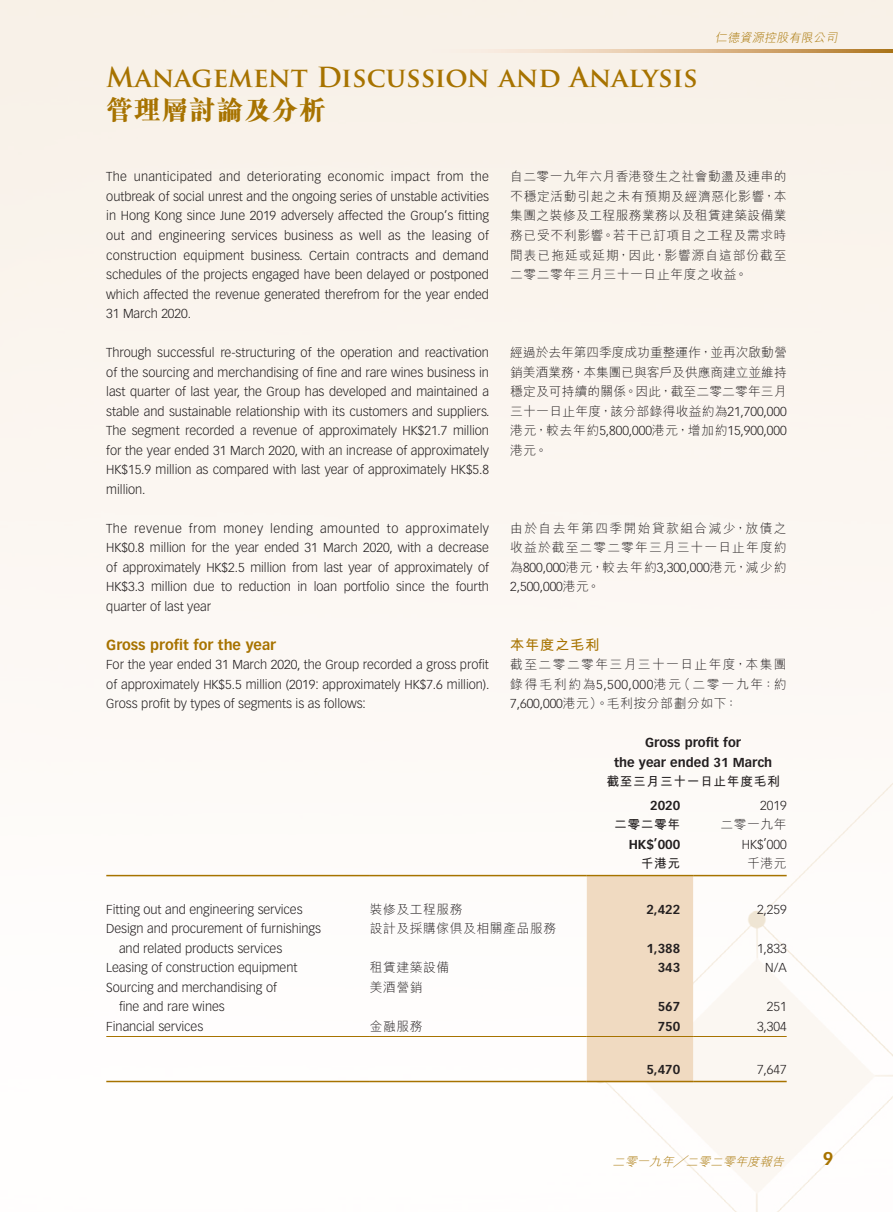
<style>
.page{position:relative;width:893px;height:1212px;background:#fff}
.page>*{position:absolute;margin:0;border:0;box-sizing:border-box;transform-origin:0 0}
.t1{font:700 27px "Trajan Pro";color:#a77300}
.t2{font:800 27px "M Sung HK";letter-spacing:.02em;color:#a77300}
.t3{font:700 18px "Vectora LT Std";color:#a77300}
.Heading_2{font:700 14.25px "Vectora LT Std";color:#a77300}
.C_Heading_2{font:700 14.25px "M Hei HK";letter-spacing:.05em;color:#a77300}
.Body_Text{font:300 12.75px/19.5px "Vectora LT Std";letter-spacing:-.005em;color:#231f20;text-align:justify}
.C_Body_Text{font:300 12.75px/19.5px "M Hei HK";letter-spacing:.075em;color:#231f20;text-align:justify}
.Body_Text-2{font:700 12.75px "Vectora LT Std";color:#231f20}
.Body_Text-3{font:300 12.75px "M Hei HK";letter-spacing:.045em;color:#231f20}
.Body_Text-4{font:700 12.75px "M Hei HK";letter-spacing:.05em;color:#231f20}
.t4{font:italic 300 12px "M Hei HK";color:#a77300}
.s1{font-family:"Vectora LT Std"}
</style>
<div class="page">
<img style="left:0;top:0;width:893px;height:1212px">
<svg style="left:426px;top:50px;width:467px;height:3px"></svg>
<div style="left:587px;top:876px;width:106px;height:205px;background:#f0dac1"></div>
<hr style="left:106px;top:875px;width:264px;height:1px;background:#a77300">
<hr style="left:370px;top:875px;width:217px;height:1px;background:#a77300">
<hr style="left:587px;top:875px;width:106px;height:1px;background:#a77300">
<hr style="left:693px;top:875px;width:94px;height:1px;background:#a77300">
<hr style="left:106px;top:1036px;width:264px;height:1px;background:#a77300">
<hr style="left:370px;top:1036px;width:217px;height:1px;background:#a77300">
<hr style="left:587px;top:1036px;width:106px;height:1px;background:#a77300">
<hr style="left:693px;top:1036px;width:94px;height:1px;background:#a77300">
<hr style="left:106px;top:1081px;width:264px;height:1px;background:#a77300">
<hr style="left:370px;top:1081px;width:217px;height:1px;background:#a77300">
<hr style="left:587px;top:1081px;width:106px;height:1px;background:#a77300">
<hr style="left:693px;top:1081px;width:94px;height:1px;background:#a77300">
<h1 class="t1" style="left:106px;top:61px;width:593px">Management Discussion and Analysis</h1>
<h1 class="t2" style="left:106px;top:97px;width:221px">管理層討論及分析</h1>
<p class="t4" style="left:715px;top:31px;width:126px">仁德資源控股有限公司</p>
<p class="Body_Text" style="left:106px;top:167px;width:384px">The unanticipated and deteriorating economic impact from the outbreak of social unrest and the ongoing series of unstable activities in Hong Kong since June 2019 adversely affected the Group’s fitting out and engineering services business as well as the leasing of construction equipment business. Certain contracts and demand schedules of the projects engaged have been delayed or postponed which affected the revenue generated therefrom for the year ended 31 March 2020.</p>
<p class="Body_Text" style="left:106px;top:343px;width:385px">Through successful re-structuring of the operation and reactivation of the sourcing and merchandising of fine and rare wines business in last quarter of last year, the Group has developed and maintained a stable and sustainable relationship with its customers and suppliers.<br>The segment recorded a revenue of approximately HK$21.7 million for the year ended 31 March 2020, with an increase of approximately HK$15.9 million as compared with last year of approximately HK$5.8 million.</p>
<p class="Body_Text" style="left:106px;top:518px;width:384px">The revenue from money lending amounted to approximately HK$0.8 million for the year ended 31 March 2020, with a decrease of approximately HK$2.5 million from last year of approximately of HK$3.3 million due to reduction in loan portfolio since the fourth quarter of last year</p>
<p class="Heading_2" style="left:106px;top:636px;width:171px">Gross profit for the year</p>
<p class="Body_Text" style="left:106px;top:655px;width:385px">For the year ended 31 March 2020, the Group recorded a gross profit of approximately HK$5.5 million (2019: approximately HK$7.6 million).<br>Gross profit by types of segments is as follows:</p>
<p class="C_Body_Text" style="left:510px;top:167px;width:278px">自二零一九年六月香港發生之社會動盪及連串的不穩定活動引起之未有預期及經濟惡化影響，本集團之裝修及工程服務業務以及租賃建築設備業務已受不利影響。若干已訂項目之工程及需求時間表已拖延或延期，因此，影響源自這部份截至二零二零年三月三十一日止年度之收益。</p>
<p class="C_Body_Text" style="left:510px;top:342px;width:278px">經過於去年第四季度成功重整運作，並再次啟動營銷美酒業務，本集團已與客戶及供應商建立並維持穩定及可持續的關係。因此，截至二零二零年三月三十一日止年度，該分部錄得收益約為<span class="s1">21,700,000</span>港元，較去年約<span class="s1">5,800,000</span>港元，增加約<span class="s1">15,900,000</span>港元。</p>
<p class="C_Body_Text" style="left:510px;top:518px;width:278px">由於自去年第四季開始貸款組合減少，放債之收益於截至二零二零年三月三十一日止年度約為<span class="s1">800,000</span>港元，較去年約<span class="s1">3,300,000</span>港元，減少約<span class="s1">2,500,000</span>港元。</p>
<p class="C_Heading_2" style="left:510px;top:634px;width:91px">本年度之毛利</p>
<p class="C_Body_Text" style="left:510px;top:654px;width:278px">截至二零二零年三月三十一日止年度，本集團錄得毛利約為<span class="s1">5,500,000</span>港元（二零一九年：約<span class="s1">7,600,000</span>港元）。毛利按分部劃分如下：</p>
<p class="Body_Text-2" style="left:645px;top:735px;width:97px">Gross profit for</p>
<p class="Body_Text-2" style="left:614px;top:754px;width:160px">the year ended 31 March</p>
<p class="Body_Text-4" style="left:606px;top:772px;width:175px">截至三月三十一日止年度毛利</p>
<p class="Body_Text-2" style="left:650px;top:797px;width:32px">2020</p>
<p class="Body_Text" style="left:760px;top:796px;width:28px">2019</p>
<p class="Body_Text-4" style="left:614px;top:815px;width:68px">二零二零年</p>
<p class="Body_Text-3" style="left:721px;top:818px;width:68px">二零一九年</p>
<p class="Body_Text-2" style="left:629px;top:836px;width:53px">HK$’000</p>
<p class="Body_Text" style="left:742px;top:835px;width:46px">HK$’000</p>
<p class="Body_Text-4" style="left:641px;top:854px;width:41px">千港元</p>
<p class="Body_Text-3" style="left:747px;top:857px;width:41px">千港元</p>
<p class="Body_Text" style="left:106px;top:899px;width:198px">Fitting out and engineering services</p>
<p class="Body_Text-3" style="left:370px;top:902px;width:94px">裝修及工程服務</p>
<p class="Body_Text-2" style="left:646px;top:901px;width:35px">2,422</p>
<p class="Body_Text" style="left:757px;top:899px;width:31px">2,259</p>
<p class="Body_Text" style="left:119px;top:919px;width:203px;text-indent:-13px">Design and procurement of furnishings and related products services</p>
<p class="Body_Text-3" style="left:370px;top:922px;width:188px">設計及採購傢俱及相關產品服務</p>
<p class="Body_Text-2" style="left:646px;top:940px;width:35px">1,388</p>
<p class="Body_Text" style="left:757px;top:938px;width:31px">1,833</p>
<p class="Body_Text" style="left:106px;top:958px;width:193px">Leasing of construction equipment</p>
<p class="Body_Text-3" style="left:370px;top:961px;width:81px">租賃建築設備</p>
<p class="Body_Text-2" style="left:658px;top:960px;width:24px">343</p>
<p class="Body_Text" style="left:765px;top:958px;width:23px">N/A</p>
<p class="Body_Text" style="left:119px;top:977px;width:159px;text-indent:-13px">Sourcing and merchandising of fine and rare wines</p>
<p class="Body_Text-3" style="left:370px;top:980px;width:54px">美酒營銷</p>
<p class="Body_Text-2" style="left:658px;top:999px;width:24px">567</p>
<p class="Body_Text" style="left:767px;top:997px;width:21px">251</p>
<p class="Body_Text" style="left:106px;top:1016px;width:99px">Financial services</p>
<p class="Body_Text-3" style="left:370px;top:1019px;width:54px">金融服務</p>
<p class="Body_Text-2" style="left:658px;top:1018px;width:24px">750</p>
<p class="Body_Text" style="left:757px;top:1016px;width:31px">3,304</p>
<p class="Body_Text-2" style="left:646px;top:1062px;width:35px">5,470</p>
<p class="Body_Text" style="left:757px;top:1060px;width:31px">7,647</p>
<p class="t4" style="left:612px;top:1155px;width:176px">二零一九年╱二零二零年度報告</p>
<h2 class="t3" style="left:823px;top:1148px;width:12px">9</h2>
</div>
